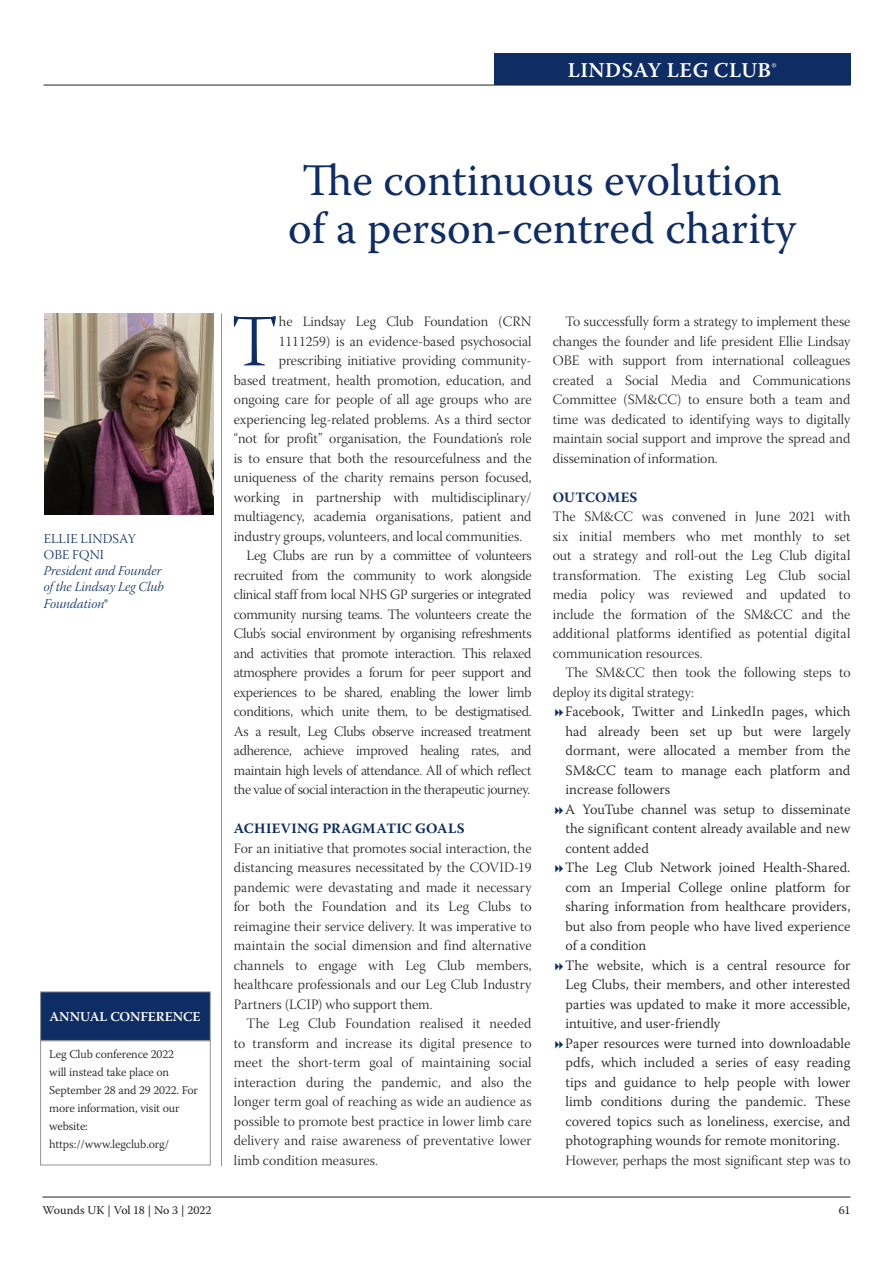
<style>
.page{position:relative;width:893px;height:1263px;background:#fff}
.page>*{position:absolute;margin:0;border:0;box-sizing:border-box;transform-origin:0 0}
.First_paragraph{font:73.35px "Warnock Pro Light Subh";color:#0f2d65}
.Article_title{font:45px/48px "Warnock Pro";color:#0f2d65;text-align:center}
.t1{font:600 21px "Warnock Pro";letter-spacing:.02em;color:#fff}
.Paragraph_indented{font:14.25px/19.5px "Warnock Pro Light Subh";color:#231f20;text-align:justify}
.t2{font:300 14.25px/19.5px "Warnock Pro";color:#231f20;text-align:justify}
.Paragraph_non-indent{font:14.25px/19.5px "Warnock Pro Light Subh";letter-spacing:.005em;color:#231f20;text-align:justify}
.First_paragraph-2{font:14.25px "Warnock Pro Light Subh";color:#231f20}
.A-head{font:700 14.25px "Warnock Pro";letter-spacing:.02em;color:#0f2d65}
.Author_s_details{font:13.5px/16.2px "Warnock Pro Light It Subh";color:#0f2d65}
.Author_s_details_nam{font:13.5px/16.2px "Warnock Pro Light Subh";letter-spacing:.015em;color:#0f2d65}
.Box_header{font:600 13.5px "Warnock Pro";color:#fff}
.Box_body{font:300 12px/18px "Warnock Pro";letter-spacing:-.01em;color:#231f20}
.t3{font:12px "Warnock Pro";letter-spacing:-.005em;color:#231f20}
.s1{font-family:"Warnock Pro Light Subh";font-weight:400}
.s2{font-family:"Warnock Pro";font-weight:300}
</style>
<div class="page">
<hr style="left:43px;top:1196px;width:807px;height:1px;background:#231f20">
<div style="left:494px;top:54px;width:356px;height:31px;background:#0f2d65"></div>
<hr style="left:44px;top:85px;width:806px;height:1px;background:#231f20">
<hr style="left:221px;top:313px;width:1px;height:853px;background:#939598">
<img style="left:44px;top:313px;width:170px;height:202px">
<div style="left:40px;top:1040px;width:170px;height:125px;border:1px solid #939598"></div>
<div style="left:41px;top:992px;width:169px;height:48px;background:#0f2d65"></div>
<h3 class="t1" style="left:568px;top:58px;width:210px">LINDSAY LEG CLUB<span class="s1">®</span></h3>
<p class="Author_s_details_nam" style="left:44px;top:532px;width:94px">ELLIE LINDSAY<br>OBE FQNI</p>
<p class="Author_s_details" style="left:44px;top:564px;width:122px">President and Founder of the Lindsay Leg Club<br>Foundation<span class="s2">®</span></p>
<p class="Box_header" style="left:49px;top:1008px;width:153px">ANNUAL CONFERENCE</p>
<p class="Box_body" style="left:49px;top:1045px;width:150px">Leg Club conference 2022<br>will instead take place on<br>September 28 and 29 2022. For more information, visit our website: https://www.legclub.org/</p>
<p class="Article_title" style="left:288px;top:155px;width:509px">The continuous evolution of a person-centred charity</p>
<p class="First_paragraph" style="left:231px;top:302px;width:48px">T</p>
<p class="First_paragraph-2" style="left:279px;top:314px;width:254px">he Lindsay Leg Club Foundation (CRN</p>
<p class="First_paragraph-2" style="left:279px;top:333px;width:254px">1111259) is an evidence-based psychosocial</p>
<p class="First_paragraph-2" style="left:279px;top:353px;width:254px">prescribing initiative providing community-</p>
<p class="First_paragraph-2" style="left:234px;top:372px;width:299px">based treatment, health promotion, education, and</p>
<p class="First_paragraph-2" style="left:234px;top:392px;width:299px">ongoing care for people of all age groups who are</p>
<p class="First_paragraph-2" style="left:234px;top:411px;width:299px">experiencing leg-related problems. As a third sector</p>
<p class="First_paragraph-2" style="left:234px;top:431px;width:299px">“not for profit” organisation, the Foundation’s role</p>
<p class="First_paragraph-2" style="left:234px;top:450px;width:299px">is to ensure that both the resourcefulness and the</p>
<p class="First_paragraph-2" style="left:234px;top:470px;width:299px">uniqueness of the charity remains person focused,</p>
<p class="First_paragraph-2" style="left:234px;top:489px;width:299px">working in partnership with multidisciplinary/</p>
<p class="First_paragraph-2" style="left:234px;top:509px;width:299px">multiagency, academia organisations, patient and</p>
<p class="First_paragraph-2" style="left:234px;top:528px;width:290px">industry groups, volunteers, and local communities.</p>
<p class="Paragraph_indented" style="left:234px;top:548px;width:299px;text-indent:13px">Leg Clubs are run by a committee of volunteers recruited from the community to work alongside clinical staff from local NHS GP surgeries or integrated community nursing teams. The volunteers create the Club’s social environment by organising refreshments and activities that promote interaction. This relaxed atmosphere provides a forum for peer support and experiences to be shared, enabling the lower limb conditions, which unite them, to be destigmatised.<br>As a result, Leg Clubs observe increased treatment adherence, achieve improved healing rates, and maintain high levels of attendance. All of which reflect the value of social interaction in the therapeutic journey.</p>
<p class="A-head" style="left:234px;top:820px;width:232px">ACHIEVING PRAGMATIC GOALS</p>
<p class="Paragraph_non-indent" style="left:234px;top:840px;width:299px">For an initiative that promotes social interaction, the distancing measures necessitated by the COVID-19 pandemic were devastating and made it necessary for both the Foundation and its Leg Clubs to reimagine their service delivery. It was imperative to maintain the social dimension and find alternative channels to engage with Leg Club members, healthcare professionals and our Leg Club Industry Partners (LCIP) who support them.</p>
<p class="Paragraph_indented" style="left:234px;top:1016px;width:299px;text-indent:13px">The Leg Club Foundation realised it needed to transform and increase its digital presence to meet the short-term goal of maintaining social interaction during the pandemic, and also the longer term goal of reaching as wide an audience as possible to promote best practice in lower limb care delivery and raise awareness of preventative lower limb condition measures.</p>
<p class="Paragraph_indented" style="left:553px;top:314px;width:299px;text-indent:13px">To successfully form a strategy to implement these changes the founder and life president Ellie Lindsay OBE with support from international colleagues created a Social Media and Communications Committee (SM&amp;CC) to ensure both a team and time was dedicated to identifying ways to digitally maintain social support and improve the spread and dissemination of information.</p>
<p class="A-head" style="left:553px;top:488px;width:86px">OUTCOMES</p>
<p class="Paragraph_non-indent" style="left:553px;top:509px;width:299px">The SM&amp;CC was convened in June 2021 with six initial members who met monthly to set out a strategy and roll-out the Leg Club digital transformation. The existing Leg Club social media policy was reviewed and updated to include the formation of the SM&amp;CC and the additional platforms identified as potential digital communication resources.</p>
<p class="Paragraph_indented" style="left:553px;top:665px;width:299px;text-indent:13px">The SM&amp;CC then took the following steps to deploy its digital strategy:</p>
<p class="t2" style="left:565px;top:702px;width:287px">Facebook, Twitter and LinkedIn pages, which had already been set up but were largely dormant, were allocated a member from the SM&amp;CC team to manage each platform and increase followers</p>
<p class="t2" style="left:565px;top:799px;width:287px">A YouTube channel was setup to disseminate the significant content already available and new content added</p>
<p class="t2" style="left:565px;top:858px;width:287px">The Leg Club Network joined Health-Shared. com an Imperial College online platform for sharing information from healthcare providers, but also from people who have lived experience of a condition</p>
<p class="t2" style="left:565px;top:955px;width:287px">The website, which is a central resource for Leg Clubs, their members, and other interested parties was updated to make it more accessible, intuitive, and user-friendly</p>
<p class="t2" style="left:565px;top:1033px;width:287px">Paper resources were turned into downloadable pdfs, which included a series of easy reading tips and guidance to help people with lower limb conditions during the pandemic. These covered topics such as loneliness, exercise, and photographing wounds for remote monitoring.</p>
<p class="Paragraph_indented" style="left:566px;top:1152px;width:286px">However, perhaps the most significant step was to</p>
<p class="t3" style="left:43px;top:1203px;width:171px">Wounds UK | Vol 18 | No 3 | 2022</p>
<p class="t3" style="left:839px;top:1203px;width:13px">61</p>
</div>
